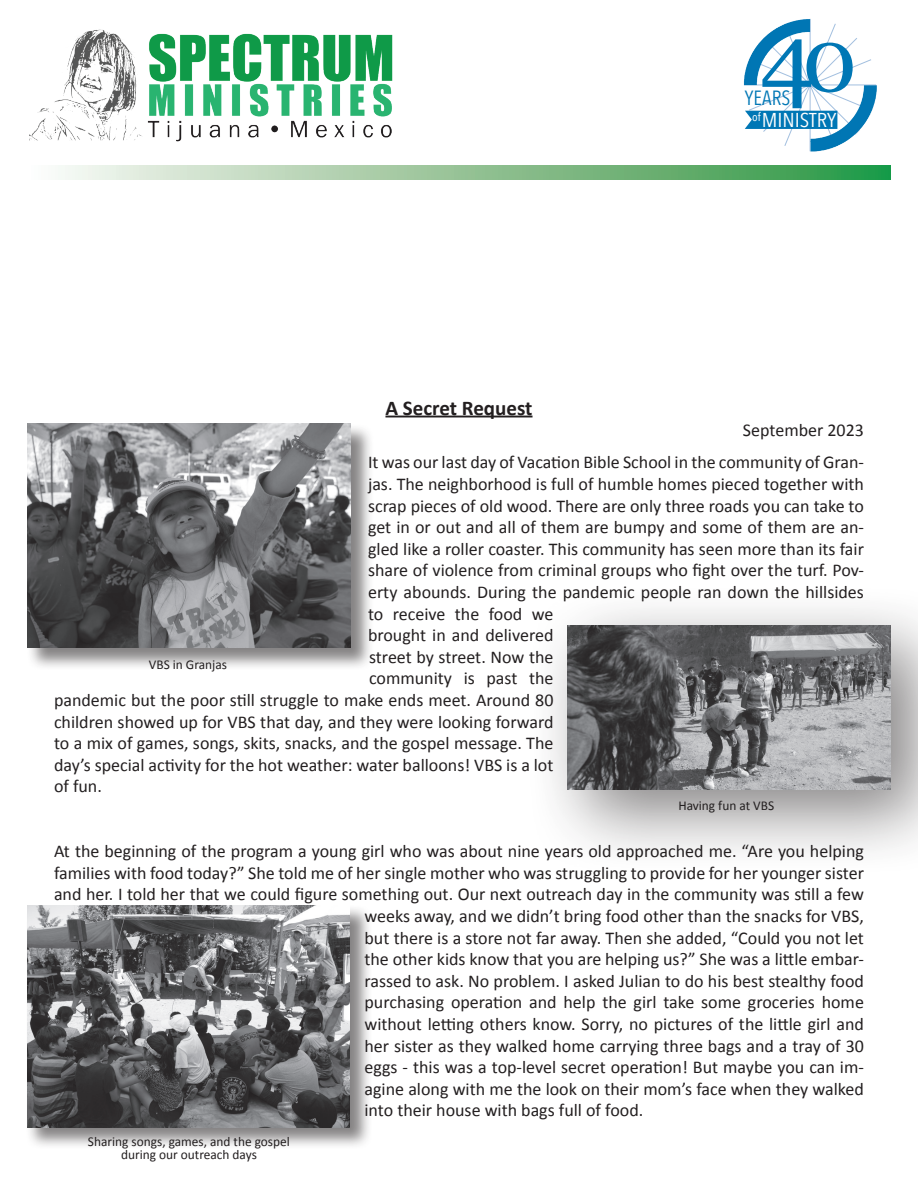
<style>
.page{position:relative;width:918px;height:1188px;background:#fff}
.page>*{position:absolute;margin:0;border:0;box-sizing:border-box;transform-origin:0 0}
.t1{font:96.3px "Georgia";color:#0077b5}
.t2{font:700 21px "Calibri";color:#231f20}
.t3{font:20.55px "Avenir Next Condensed";color:#0077b5}
.t4{font:19.95px "Avenir Next Condensed";color:#fff;scale:1.1 1}
.t5{font:18px/32.1px "Calibri";color:#231f20;text-align:right}
.t6{font:13.5px/13.5px "Calibri";color:#231f20;text-align:center}
.s1{font-size:89.85px}
</style>
<div class="page">
<hr style="left:385px;top:416px;width:148px;height:1px;background:#231f20">
<svg style="left:65px;top:165px;width:826px;height:15px;background:#8fc395"></svg>
<img style="left:29px;top:29px;width:364px;height:113px">
<img style="left:743px;top:19px;width:134px;height:133px">
<div style="left:526px;top:584px;width:392px;height:291px;background:#231f20;opacity:.55"></div>
<img style="left:567px;top:625px;width:324px;height:164px">
<div style="left:27px;top:424px;width:347px;height:246px;background:#231f20;opacity:.55"></div>
<img style="left:27px;top:424px;width:324px;height:223px">
<div style="left:26px;top:904px;width:346px;height:246px;background:#231f20;opacity:.55"></div>
<img style="left:27px;top:905px;width:323px;height:223px">
<h1 class="t1" style="left:760px;top:-12px;width:99px">4<span class="s1">0</span></h1>
<p class="t4" style="left:752px;top:103px;width:78px"><sup>of</sup>MINISTRY</p>
<p class="t3" style="left:745px;top:80px;width:47px">YEARS</p>
<p class="t2" style="left:385px;top:394px;width:149px">A Secret Request</p>
<p class="t5" style="left:368px;top:414px;width:497px">September 2023<br>It was our last day of Vacation Bible School in the community of Gran-</p>
<p class="t5" style="left:368px;top:468px;width:497px">jas. The neighborhood is full of humble homes pieced together with</p>
<p class="t5" style="left:368px;top:490px;width:497px">scrap pieces of old wood. There are only three roads you can take to</p>
<p class="t5" style="left:368px;top:511px;width:497px">get in or out and all of them are bumpy and some of them are an-</p>
<p class="t5" style="left:368px;top:533px;width:497px">gled like a roller coaster. This community has seen more than its fair</p>
<p class="t5" style="left:368px;top:554px;width:497px">share of violence from criminal groups who fight over the turf. Pov-</p>
<p class="t5" style="left:368px;top:576px;width:497px">erty abounds. During the pandemic people ran down the hillsides</p>
<p class="t5" style="left:368px;top:598px;width:187px">to receive the food we</p>
<p class="t5" style="left:368px;top:619px;width:187px">brought in and delivered</p>
<p class="t5" style="left:369px;top:641px;width:186px">street by street. Now the</p>
<p class="t5" style="left:369px;top:662px;width:186px">community is past the</p>
<p class="t5" style="left:54px;top:684px;width:501px">pandemic but the poor still struggle to make ends meet. Around 80</p>
<p class="t5" style="left:54px;top:706px;width:501px">children showed up for VBS that day, and they were looking forward</p>
<p class="t5" style="left:54px;top:727px;width:501px">to a mix of games, songs, skits, snacks, and the gospel message. The</p>
<p class="t5" style="left:54px;top:749px;width:501px">day’s special activity for the hot weather: water balloons! VBS is a lot</p>
<p class="t5" style="left:54px;top:770px;width:49px">of fun.</p>
<p class="t6" style="left:149px;top:658px;width:80px">VBS in Granjas</p>
<p class="t6" style="left:678px;top:799px;width:97px">Having fun at VBS</p>
<p class="t5" style="left:54px;top:835px;width:811px">At the beginning of the program a young girl who was about nine years old approached me. “Are you helping</p>
<p class="t5" style="left:54px;top:857px;width:812px">families with food today?” She told me of her single mother who was struggling to provide for her younger sister</p>
<p class="t5" style="left:54px;top:878px;width:812px">and her. I told her that we could figure something out. Our next outreach day in the community was still a few</p>
<p class="t5" style="left:365px;top:900px;width:501px">weeks away, and we didn’t bring food other than the snacks for VBS,</p>
<p class="t5" style="left:365px;top:922px;width:501px">but there is a store not far away. Then she added, “Could you not let</p>
<p class="t5" style="left:365px;top:943px;width:501px">the other kids know that you are helping us?” She was a little embar-</p>
<p class="t5" style="left:365px;top:965px;width:501px">rassed to ask. No problem. I asked Julian to do his best stealthy food</p>
<p class="t5" style="left:365px;top:986px;width:501px">purchasing operation and help the girl take some groceries home</p>
<p class="t5" style="left:365px;top:1008px;width:501px">without letting others know. Sorry, no pictures of the little girl and</p>
<p class="t5" style="left:365px;top:1030px;width:501px">her sister as they walked home carrying three bags and a tray of 30</p>
<p class="t5" style="left:365px;top:1051px;width:501px">eggs - this was a top-level secret operation! But maybe you can im-</p>
<p class="t5" style="left:365px;top:1073px;width:501px">agine along with me the look on their mom’s face when they walked</p>
<p class="t5" style="left:365px;top:1094px;width:280px">into their house with bags full of food.</p>
<p class="t6" style="left:88px;top:1134px;width:203px">Sharing songs, games, and the gospel during our outreach days</p>
</div>
